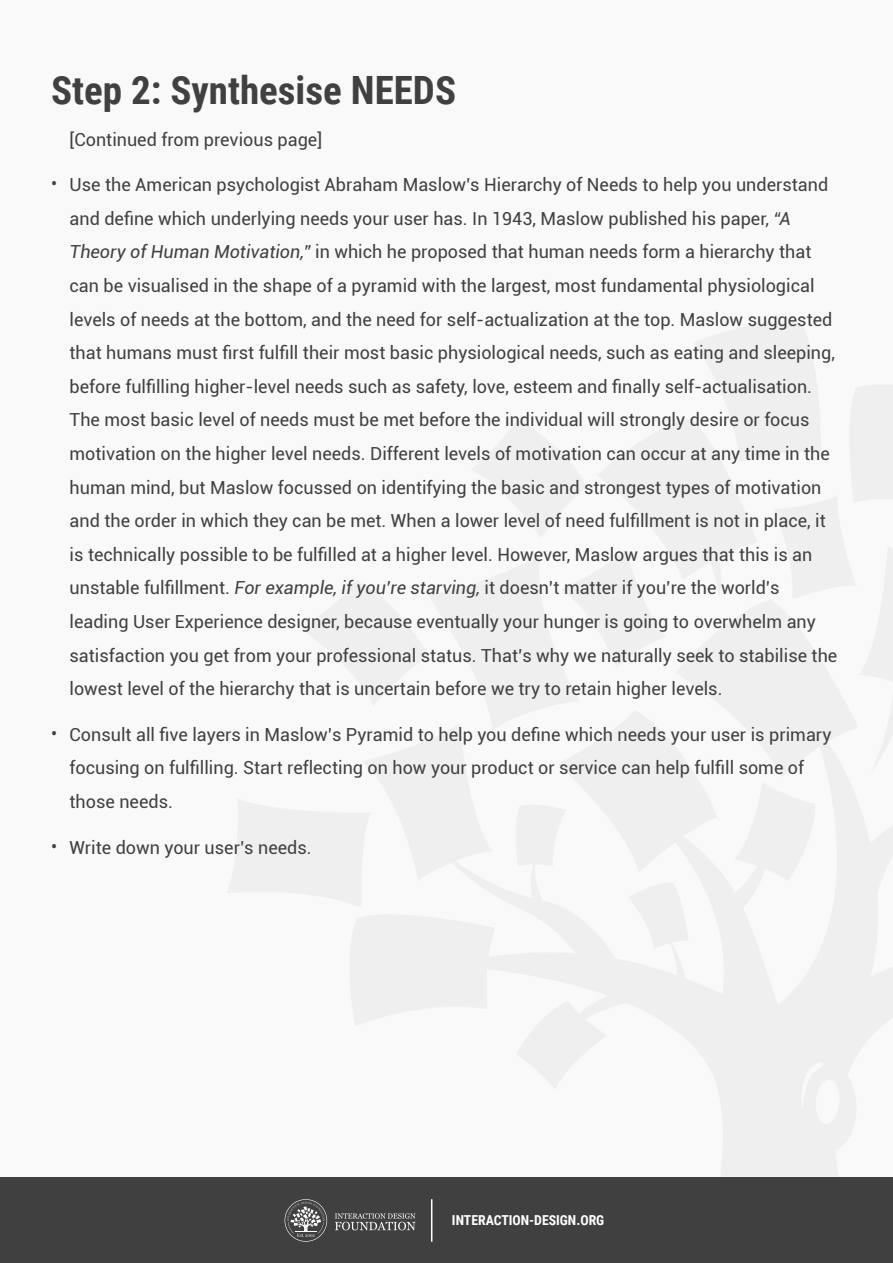
<style>
.page{position:relative;width:893px;height:1263px;background:#f9f9f9}
.page>*{position:absolute;margin:0;border:0;box-sizing:border-box;transform-origin:0 0}
.t1{font:700 39px "Roboto Condensed";color:#404040}
.t2{font:18px/33.6px "Roboto";color:#404040}
.t3{font:700 13.8px "Roboto Condensed";color:#fff}
.s1{font-style:italic}
</style>
<div class="page">
<div style="left:0;top:1178px;width:893px;height:85px;background:#404040"></div>
<svg style="left:335px;top:1213px;width:81px;height:17px"></svg>
<svg style="left:285px;top:1199px;width:42px;height:43px"></svg>
<hr style="left:431px;top:1199px;width:1px;height:43px;background:#fff">
<h1 class="t1" style="left:51px;top:63px;width:407px">Step 2: Synthesise NEEDS</h1>
<p class="t2" style="left:51px;top:166px;width:8px">•</p>
<p class="t2" style="left:51px;top:716px;width:8px">•</p>
<p class="t2" style="left:51px;top:829px;width:8px">•</p>
<p class="t2" style="left:70px;top:122px;width:254px">[Continued from previous page]</p>
<p class="t2" style="left:70px;top:167px;width:769px">Use the American psychologist Abraham Maslow’s Hierarchy of Needs to help you understand and define which underlying needs your user has. In 1943, Maslow published his paper, <span class="s1">“A Theory of Human Motivation,”</span> in which he proposed that human needs form a hierarchy that can be visualised in the shape of a pyramid with the largest, most fundamental physiological levels of needs at the bottom, and the need for self-actualization at the top. Maslow suggested that humans must first fulfill their most basic physiological needs, such as eating and sleeping, before fulfilling higher-level needs such as safety, love, esteem and finally self-actualisation.<br>The most basic level of needs must be met before the individual will strongly desire or focus motivation on the higher level needs. Different levels of motivation can occur at any time in the human mind, but Maslow focussed on identifying the basic and strongest types of motivation and the order in which they can be met. When a lower level of need fulfillment is not in place, it is technically possible to be fulfilled at a higher level. However, Maslow argues that this is an unstable fulfillment. <span class="s1">For example, if you’re starving,</span> it doesn’t matter if you’re the world’s leading User Experience designer, because eventually your hunger is going to overwhelm any satisfaction you get from your professional status. That’s why we naturally seek to stabilise the lowest level of the hierarchy that is uncertain before we try to retain higher levels.</p>
<p class="t2" style="left:70px;top:717px;width:763px">Consult all five layers in Maslow’s Pyramid to help you define which needs your user is primary focusing on fulfilling. Start reflecting on how your product or service can help fulfill some of those needs.</p>
<p class="t2" style="left:70px;top:830px;width:244px">Write down your user’s needs.</p>
<p class="t3" style="left:452px;top:1210px;width:154px">INTERACTION-DESIGN.ORG</p>
</div>
